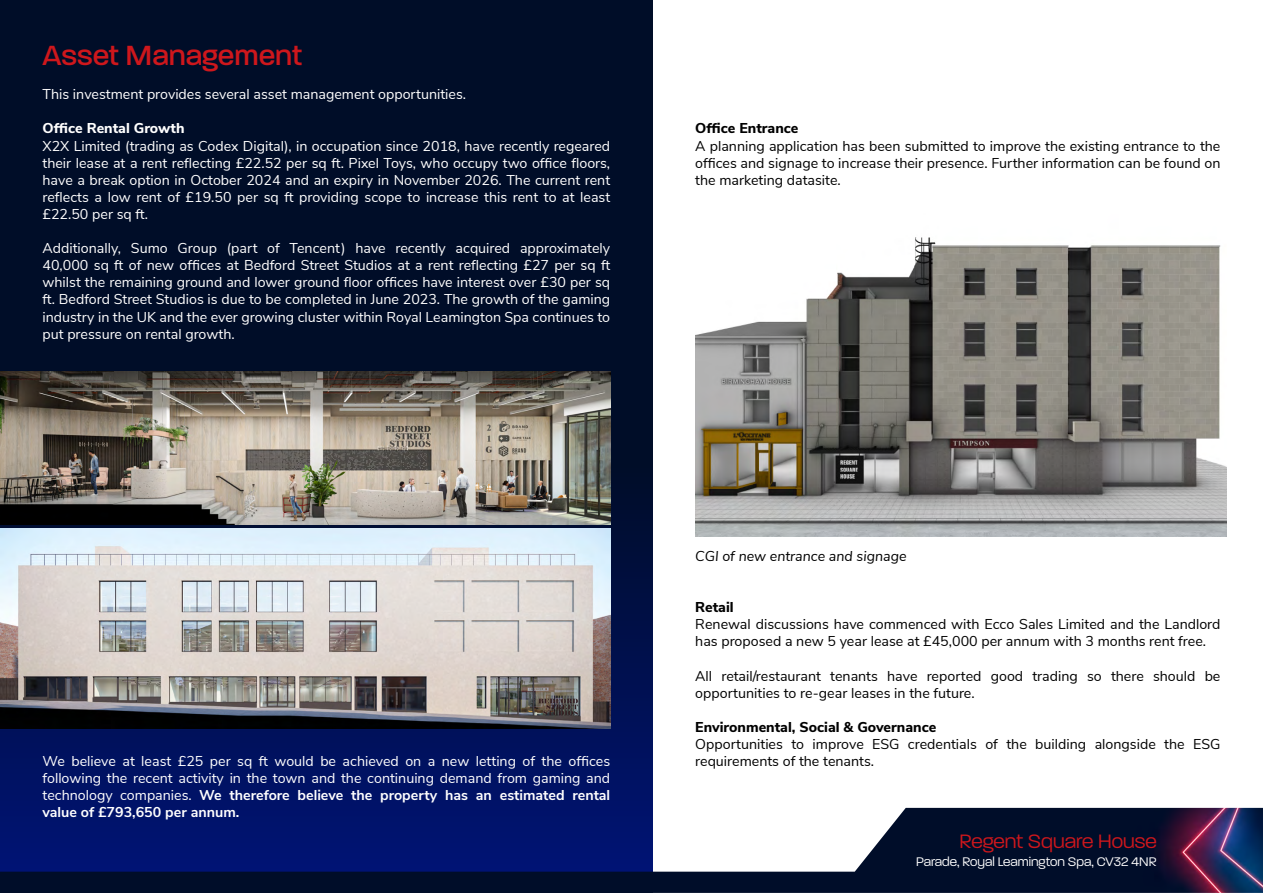
<style>
.page{position:relative;width:1263px;height:893px;background:#fff}
.page>*{position:absolute;margin:0;border:0;box-sizing:border-box;transform-origin:0 0}
.t1{font:500 30px "Paralucent";color:#ce171c}
.t2{font:300 21px "Paralucent";color:#ce171c}
.t3{font:14.25px/17.1px "Nunito Sans";color:#fff;text-align:justify}
.t4{font:14.25px/17.1px "Nunito Sans";color:#000}
.t5{font:800 14.25px "Nunito Sans";color:#000}
.t6{font:italic 14.25px "Nunito Sans";color:#000}
.t7{font:800 14.25px "Nunito Sans";color:#fff}
.t8{font:300 13.5px "Paralucent";color:#fff}
.s1{font-weight:700}
</style>
<div class="page">
<div style="left:0;top:0;width:653px;height:893px;background:#000d28"></div>
<svg style="left:0;top:371px;width:653px;height:437px;background:#011257"></svg>
<img style="left:0;top:808px;width:1263px;height:85px">
<img style="left:0;top:371px;width:610px;height:153px">
<img style="left:0;top:528px;width:610px;height:200px">
<img style="left:695px;top:237px;width:531px;height:300px">
<h1 class="t1" style="left:43px;top:37px;width:261px">Asset Management</h1>
<p class="t3" style="left:43px;top:85px;width:425px">This investment provides several asset management opportunities.</p>
<p class="t7" style="left:43px;top:118px;width:144px">Office Rental Growth</p>
<p class="t3" style="left:43px;top:136px;width:569px">X2X Limited (trading as Codex Digital), in occupation since 2018, have recently regeared their lease at a rent reflecting £22.52 per sq ft. Pixel Toys, who occupy two office floors, have a break option in October 2024 and an expiry in November 2026. The current rent reflects a low rent of £19.50 per sq ft providing scope to increase this rent to at least £22.50 per sq ft.</p>
<p class="t3" style="left:43px;top:239px;width:569px">Additionally, Sumo Group (part of Tencent) have recently acquired approximately 40,000 sq ft of new offices at Bedford Street Studios at a rent reflecting £27 per sq ft whilst the remaining ground and lower ground floor offices have interest over £30 per sq ft. Bedford Street Studios is due to be completed in June 2023. The growth of the gaming industry in the UK and the ever growing cluster within Royal Leamington Spa continues to put pressure on rental growth.</p>
<p class="t3" style="left:43px;top:752px;width:569px">We believe at least £25 per sq ft would be achieved on a new letting of the offices following the recent activity in the town and the continuing demand from gaming and technology companies. <span class="s1">We therefore believe the property has an estimated rental value of £793,650 per annum.</span></p>
<p class="t5" style="left:695px;top:118px;width:105px">Office Entrance</p>
<p class="t4" style="left:695px;top:136px;width:527px;text-align:justify">A planning application has been submitted to improve the existing entrance to the offices and signage to increase their presence. Further information can be found on the marketing datasite.</p>
<p class="t6" style="left:695px;top:546px;width:213px">CGI of new entrance and signage</p>
<p class="t5" style="left:695px;top:597px;width:40px">Retail</p>
<p class="t4" style="left:695px;top:615px;width:527px">Renewal discussions have commenced with Ecco Sales Limited and the Landlord has proposed a new 5 year lease at £45,000 per annum with 3 months rent free.</p>
<p class="t4" style="left:695px;top:666px;width:527px">All retail/restaurant tenants have reported good trading so there should be opportunities to re-gear leases in the future.</p>
<p class="t5" style="left:695px;top:717px;width:243px">Environmental, Social &amp; Governance</p>
<p class="t4" style="left:695px;top:735px;width:527px">Opportunities to improve ESG credentials of the building alongside the ESG requirements of the tenants.</p>
<h2 class="t2" style="left:959px;top:829px;width:199px">Regent Square House</h2>
<p class="t8" style="left:916px;top:853px;width:242px">Parade, Royal Leamington Spa, CV32 4NR</p>
</div>
